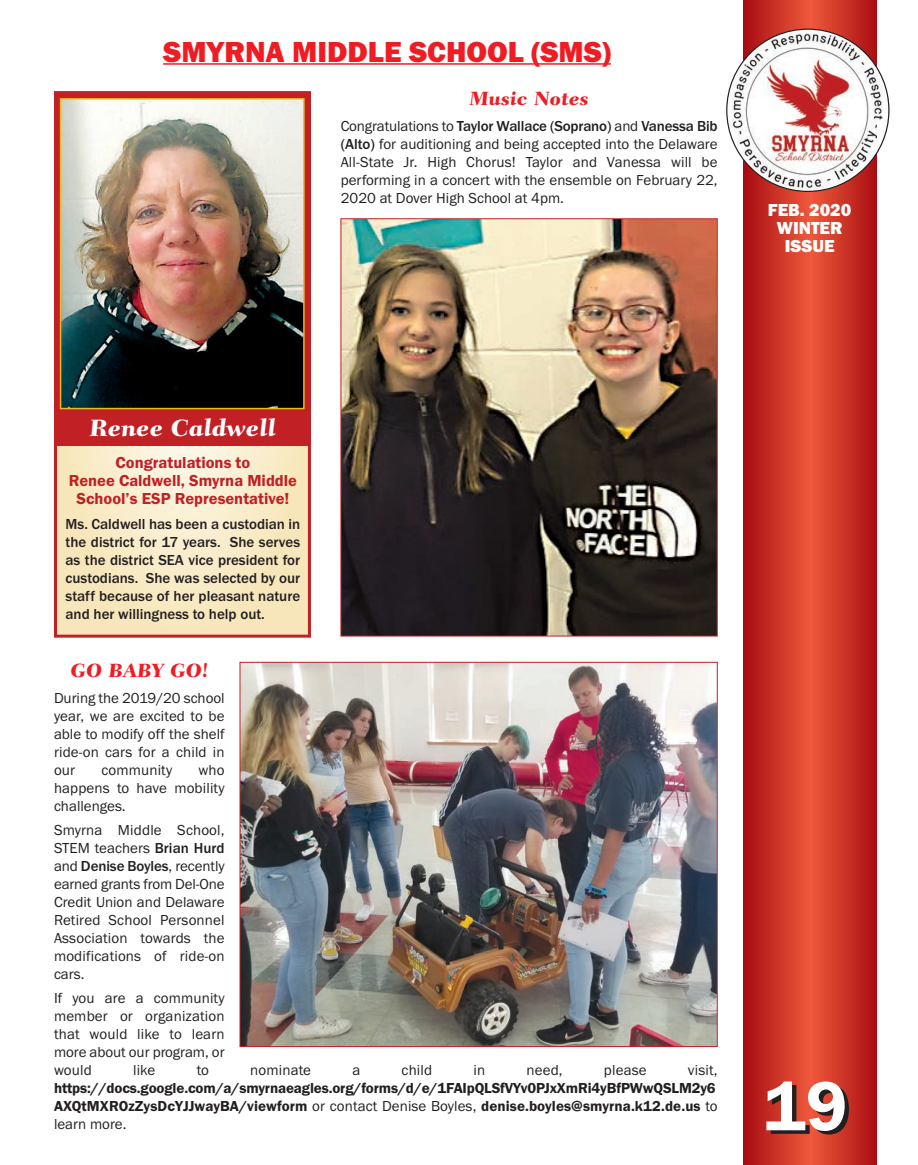
<style>
.page{position:relative;width:918px;height:1165px;background:#fff}
.page>*{position:absolute;margin:0;border:0;box-sizing:border-box;transform-origin:0 0}
.t1{font:600 72px "Franklin Gothic";color:#fff}
.t2{font:800 30px "Franklin Gothic";color:#ee1d23}
.t3{font:800 24px "Fairfield LT Std Caption";color:#fff}
.t4{font:800 19.5px "Fairfield LT Std Caption";color:#ee1d23}
.t5{font:800 18px/18px "Franklin Gothic";color:#fff;text-align:center}
.t6{font:600 16.5px/18px "Franklin Gothic";color:#c12025;text-align:center}
.t7{font:15px/18px "Franklin Gothic";letter-spacing:.01em;color:#231f20;text-align:justify}
.t8{font:600 15px/18px "Franklin Gothic";letter-spacing:-.01em;color:#231f20}
.t9{font:500 15px/18px "Franklin Gothic";color:#231f20;text-align:justify}
.s1{font-weight:500}
.s2{font-weight:400}
</style>
<div class="page">
<svg style="left:743px;top:0;width:133px;height:1164px;background:#cb3326"></svg>
<svg style="left:726px;top:29px;width:164px;height:163px"></svg>
<svg style="left:58px;top:446px;width:249px;height:187px;background:#f8eac5"></svg>
<div style="left:54px;top:91px;width:257px;height:546px;border:3px solid #c12025"></div>
<div style="left:54px;top:93px;width:257px;height:353px;background:#c12025"></div>
<img style="left:63px;top:101px;width:239px;height:305px">
<div style="left:60px;top:98px;width:245px;height:311px;border:2px solid #eaba1e"></div>
<hr style="left:163px;top:63px;width:448px;height:2px;background:#ee1d23">
<img style="left:242px;top:663px;width:474px;height:381px">
<img style="left:343px;top:220px;width:373px;height:414px">
<div style="left:341px;top:218px;width:377px;height:418px;border:1px solid #c12025"></div>
<h2 class="t2" style="left:163px;top:34px;width:449px">SMYRNA MIDDLE SCHOOL (SMS)</h2>
<h3 class="t4" style="left:469px;top:91px;width:121px">Music Notes</h3>
<p class="t7" style="left:341px;top:117px;width:378px">Congratulations to <span class="s1">Taylor Wallace (Soprano)</span> and <span class="s1">Vanessa Bib (Alto)</span> for auditioning and being accepted into the Delaware All-State Jr. High Chorus! Taylor and Vanessa will be performing in a concert with the ensemble on February 22, 2020 at Dover High School at 4pm.</p>
<p class="t5" style="left:768px;top:201px;width:85px">FEB. 2020<br>WINTER<br>ISSUE</p>
<h3 class="t3" style="left:90px;top:418px;width:188px">Renee Caldwell</h3>
<p class="t6" style="left:69px;top:453px;width:230px">Congratulations to<br>Renee Caldwell, Smyrna Middle<br>School’s ESP Representative!</p>
<p class="t9" style="left:66px;top:515px;width:236px">Ms. Caldwell has been a custodian in the district for 17 years. She serves as the district SEA vice president for custodians. She was selected by our staff because of her pleasant nature and her willingness to help out.</p>
<h3 class="t4" style="left:70px;top:662px;width:139px">GO BABY GO!</h3>
<p class="t7" style="left:54px;top:688px;width:172px">During the 2019/20 school year, we are excited to be able to modify off the shelf ride-on cars for a child in our</p>
<p class="t7" style="left:54px;top:760px;width:172px;text-indent:144px">who happens to have mobility challenges.</p>
<p class="t7" style="left:54px;top:820px;width:172px">Smyrna Middle School, STEM teachers <span class="s1">Brian Hurd </span>and <span class="s1">Denise Boyles</span>, recently earned grants from Del-One Credit Union and Delaware Retired School Personnel Association towards the modifications of ride-on cars.</p>
<p class="t7" style="left:54px;top:988px;width:172px">If you are a community member or organization that would like to learn more about our program, or would</p>
<p class="t7" style="left:101px;top:760px;width:72px">community</p>
<p class="t7" style="left:133px;top:1060px;width:24px">like</p>
<p class="t7" style="left:197px;top:1060px;width:14px">to</p>
<p class="t7" style="left:250px;top:1060px;width:62px">nominate</p>
<p class="t7" style="left:352px;top:1060px;width:9px">a</p>
<p class="t7" style="left:402px;top:1060px;width:32px">child</p>
<p class="t7" style="left:474px;top:1060px;width:13px">in</p>
<p class="t7" style="left:527px;top:1060px;width:38px">need,</p>
<p class="t7" style="left:604px;top:1060px;width:44px">please</p>
<p class="t7" style="left:688px;top:1060px;width:31px">visit,</p>
<p class="t8" style="left:54px;top:1078px;width:665px">https://docs.google.com/a/smyrnaeagles.org/forms/d/e/1FAIpQLSfVYv0PJxXmRi4yBfPWwQSLM2y6<br>AXQtMXROzZysDcYJJwayBA/viewform <span class="s2">or contact Denise Boyles,</span> denise.boyles@smyrna.k12.de.us <span class="s2">to learn more.</span></p>
<h1 class="t1" style="left:763px;top:1063px;width:86px">19</h1>
</div>
